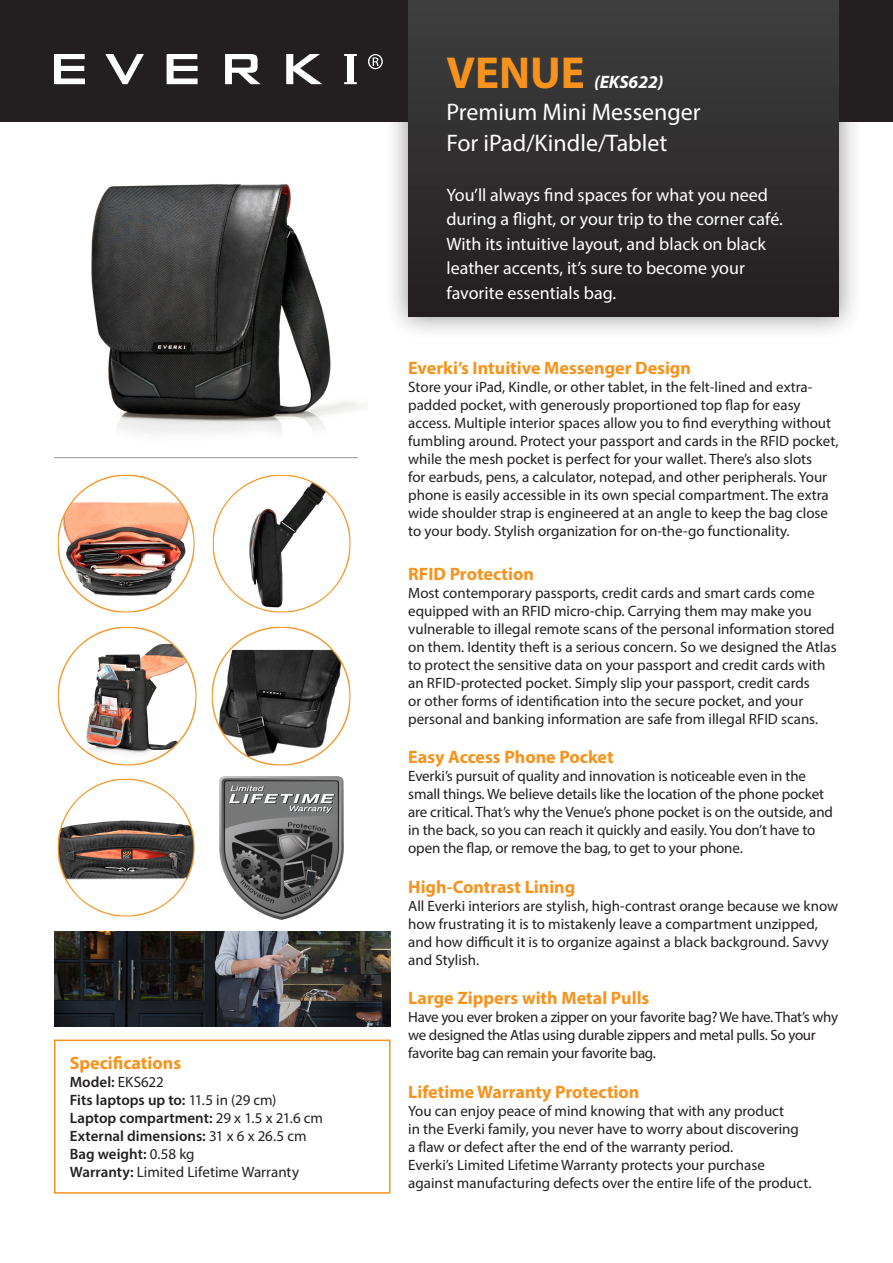
<style>
.page{position:relative;width:893px;height:1263px;background:#fff}
.page>*{position:absolute;margin:0;border:0;box-sizing:border-box;transform-origin:0 0}
.t1{font:700 45px "Myriad Pro";color:#f7931d}
.t2{font:24px "Myriad Pro";color:#fff}
.t3{font:18px/24.6px "Myriad Pro";color:#fff}
.t4{font:700 18px "Myriad Pro";color:#f7931d}
.t5{font:italic 700 18px "Myriad Pro";color:#fff}
.t6{font:15px/18px "Myriad Pro";color:#231f20}
.t7{font:15px/18px "Myriad Pro";letter-spacing:-.02em;color:#231f20}
.t8{font:600 15px "Myriad Pro";color:#231f20}
.s1{font-weight:400}
.s2{font-weight:600}
</style>
<div class="page">
<img style="left:91px;top:184px;width:275px;height:250px">
<div style="left:0;top:0;width:893px;height:122px;background:#231f20"></div>
<svg style="left:54px;top:54px;width:31px;height:30px"></svg>
<svg style="left:105px;top:54px;width:39px;height:30px"></svg>
<svg style="left:167px;top:54px;width:31px;height:30px"></svg>
<svg style="left:225px;top:54px;width:36px;height:30px"></svg>
<svg style="left:286px;top:54px;width:36px;height:30px"></svg>
<svg style="left:368px;top:54px;width:15px;height:15px"></svg>
<svg style="left:344px;top:54px;width:13px;height:30px"></svg>
<img style="left:212px;top:474px;width:139px;height:139px">
<img style="left:211px;top:626px;width:140px;height:140px">
<img style="left:57px;top:474px;width:138px;height:139px">
<img style="left:57px;top:778px;width:138px;height:139px">
<img style="left:57px;top:626px;width:140px;height:140px">
<img style="left:219px;top:776px;width:124px;height:143px">
<div style="left:384px;top:0;width:479px;height:341px;background:#231f20;opacity:.5"></div>
<div style="left:408px;top:0;width:431px;height:317px;background:linear-gradient(to bottom,#3e3f40,#231f20)"></div>
<div style="left:54px;top:1039px;width:336px;height:155px;border:2px solid #f7931d"></div>
<hr style="left:54px;top:457px;width:304px;height:1px;background:#939598">
<img style="left:54px;top:931px;width:336px;height:95px">
<p class="t4" style="left:70px;top:1051px;width:113px">Specifications</p>
<p class="t8" style="left:70px;top:1073px;width:96px">Model: <span class="s1">EKS622</span></p>
<p class="t8" style="left:70px;top:1091px;width:208px">Fits laptops up to: <span class="s1">11.5 in (29 cm)</span></p>
<p class="t8" style="left:70px;top:1109px;width:255px">Laptop compartment: <span class="s1">29 x 1.5 x 21.6 cm</span></p>
<p class="t8" style="left:70px;top:1127px;width:238px">External dimensions: <span class="s1">31 x 6 x 26.5 cm</span></p>
<p class="t8" style="left:70px;top:1145px;width:126px">Bag weight: <span class="s1">0.58 kg</span></p>
<p class="t6" style="left:70px;top:1163px;width:231px"><span class="s2">Warranty:</span> Limited Lifetime Warranty</p>
<p class="t1" style="left:446px;top:43px;width:140px">VENUE</p>
<p class="t5" style="left:594px;top:70px;width:71px">(EKS622)</p>
<p class="t2" style="left:446px;top:97px;width:256px">Premium Mini Messenger</p>
<p class="t2" style="left:446px;top:129px;width:223px">For iPad/Kindle/Tablet</p>
<p class="t3" style="left:446px;top:182px;width:338px">You’ll always find spaces for what you need during a flight, or your trip to the corner café.<br>With its intuitive layout, and black on black leather accents, it’s sure to become your favorite essentials bag.</p>
<p class="t4" style="left:408px;top:357px;width:284px">Everki’s Intuitive Messenger Design</p>
<p class="t6" style="left:408px;top:378px;width:432px">Store your iPad, Kindle, or other tablet, in the felt-lined and extra&shy;padded pocket, with generously proportioned top flap for easy access. Multiple interior spaces allow you to find everything without fumbling around. Protect your passport and cards in the RFID pocket, while the mesh pocket is perfect for your wallet. There’s also slots<br>for earbuds, pens, a calculator, notepad, and other peripherals. Your phone is easily accessible in its own special compartment. The extra wide shoulder strap is engineered at an angle to keep the bag close to your body. Stylish organization for on-the-go functionality.</p>
<p class="t4" style="left:408px;top:562px;width:127px">RFID Protection</p>
<p class="t6" style="left:408px;top:583px;width:430px">Most contemporary passports, credit cards and smart cards come equipped with an RFID micro-chip. Carrying them may make you vulnerable to illegal remote scans of the personal information stored on them. Identity theft is a serious concern. So we designed the Atlas to protect the sensitive data on your passport and credit cards with an RFID-protected pocket. Simply slip your passport, credit cards<br>or other forms of identification into the secure pocket, and your personal and banking information are safe from illegal RFID scans.</p>
<p class="t4" style="left:408px;top:745px;width:207px">Easy Access Phone Pocket</p>
<p class="t6" style="left:408px;top:767px;width:426px">Everki’s pursuit of quality and innovation is noticeable even in the small things. We believe details like the location of the phone pocket are critical. That’s why the Venue’s phone pocket is on the outside, and in the back, so you can reach it quickly and easily. You don’t have to open the flap, or remove the bag, to get to your phone.</p>
<p class="t4" style="left:408px;top:875px;width:169px">High-Contrast Lining</p>
<p class="t6" style="left:408px;top:896px;width:432px">All Everki interiors are stylish, high-contrast orange because we know how frustrating it is to mistakenly leave a compartment unzipped, and how difficult it is to organize against a black background. Savvy and Stylish.</p>
<p class="t4" style="left:408px;top:987px;width:243px">Large Zippers with Metal Pulls</p>
<p class="t7" style="left:408px;top:1008px;width:431px">Have you ever broken a zipper on your favorite bag? We have. That’s why we designed the Atlas using durable zippers and metal pulls. So your favorite bag can remain your favorite bag.</p>
<p class="t4" style="left:408px;top:1080px;width:233px">Lifetime Warranty Protection</p>
<p class="t6" style="left:408px;top:1102px;width:405px">You can enjoy peace of mind knowing that with any product<br>in the Everki family, you never have to worry about discovering<br>a flaw or defect after the end of the warranty period.<br>Everki’s Limited Lifetime Warranty protects your purchase against manufacturing defects over the entire life of the product.</p>
</div>
